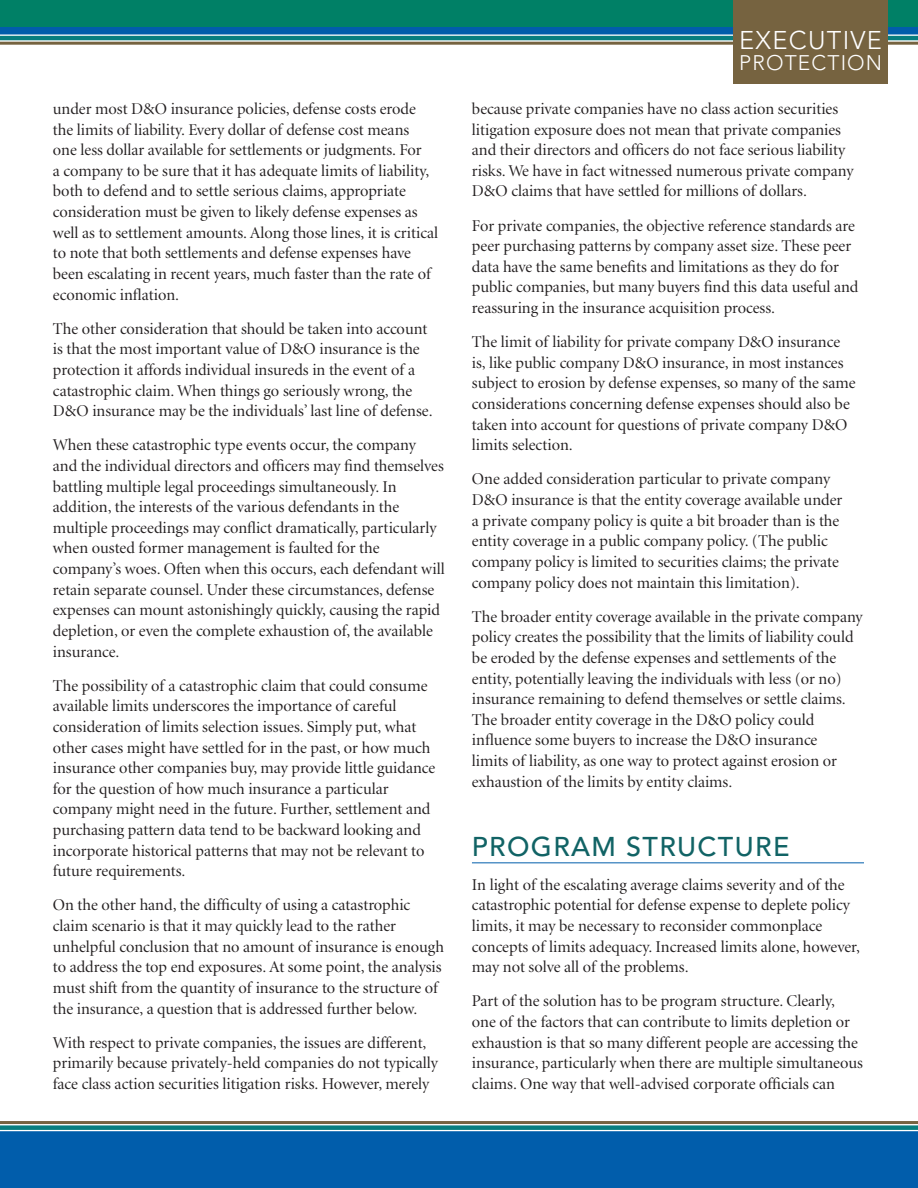
<style>
.page{position:relative;width:918px;height:1188px;background:#fff}
.page>*{position:absolute;margin:0;border:0;box-sizing:border-box;transform-origin:0 0}
.t1{font:500 27px "Avenir";letter-spacing:.05em;color:#116365}
.t2{font:300 25.5px "Avenir";letter-spacing:.05em;color:#fff}
.t3{font:300 21px "Avenir";letter-spacing:.055em;color:#fff}
.t4{font:16.5px/20.7px "Minion Display";color:#231f20}
</style>
<div class="page">
<div style="left:0;top:0;width:918px;height:32px;background:#008066"></div>
<hr style="left:0;top:1121px;width:918px;height:3px;background:#766340">
<div style="left:0;top:1125px;width:918px;height:5px;background:#077e7f"></div>
<div style="left:0;top:1131px;width:918px;height:8px;background:#015dab"></div>
<div style="left:0;top:1136px;width:918px;height:52px;background:#015dab"></div>
<hr style="left:0;top:42px;width:918px;height:3px;background:#766340">
<hr style="left:0;top:36px;width:918px;height:4px;background:#077e7f">
<div style="left:0;top:27px;width:918px;height:7px;background:#015dab"></div>
<div style="left:734px;top:0;width:154px;height:84px;background:#766340"></div>
<hr style="left:472px;top:862px;width:392px;height:1px;background:#015dab">
<p class="t4" style="left:53px;top:99px;width:387px">under most D&amp;O insurance policies, defense costs erode the limits of liability. Every dollar of defense cost means<br>one less dollar available for settlements or judgments. For<br>a company to be sure that it has adequate limits of liability, both to defend and to settle serious claims, appropriate consideration must be given to likely defense expenses as well as to settlement amounts. Along those lines, it is critical to note that both settlements and defense expenses have been escalating in recent years, much faster than the rate of economic inflation.</p>
<p class="t4" style="left:53px;top:319px;width:381px">The other consideration that should be taken into account is that the most important value of D&amp;O insurance is the protection it affords individual insureds in the event of a catastrophic claim. When things go seriously wrong, the D&amp;O insurance may be the individuals’ last line of defense.</p>
<p class="t4" style="left:53px;top:435px;width:393px">When these catastrophic type events occur, the company<br>and the individual directors and officers may find themselves battling multiple legal proceedings simultaneously. In addition, the interests of the various defendants in the multiple proceedings may conflict dramatically, particularly when ousted former management is faulted for the company’s woes. Often when this occurs, each defendant will retain separate counsel. Under these circumstances, defense expenses can mount astonishingly quickly, causing the rapid depletion, or even the complete exhaustion of, the available insurance.</p>
<p class="t4" style="left:53px;top:676px;width:384px">The possibility of a catastrophic claim that could consume available limits underscores the importance of careful consideration of limits selection issues. Simply put, what other cases might have settled for in the past, or how much insurance other companies buy, may provide little guidance for the question of how much insurance a particular company might need in the future. Further, settlement and purchasing pattern data tend to be backward looking and incorporate historical patterns that may not be relevant to future requirements.</p>
<p class="t4" style="left:53px;top:895px;width:393px">On the other hand, the difficulty of using a catastrophic claim scenario is that it may quickly lead to the rather unhelpful conclusion that no amount of insurance is enough to address the top end exposures. At some point, the analysis must shift from the quantity of insurance to the structure of the insurance, a question that is addressed further below.</p>
<p class="t4" style="left:53px;top:1033px;width:387px">With respect to private companies, the issues are different, primarily because privately-held companies do not typically face class action securities litigation risks. However, merely</p>
<p class="t2" style="left:739px;top:25px;width:144px">EXECUTIVE</p>
<p class="t3" style="left:739px;top:50px;width:145px">PROTECTION</p>
<p class="t4" style="left:472px;top:99px;width:383px">because private companies have no class action securities litigation exposure does not mean that private companies and their directors and officers do not face serious liability risks. We have in fact witnessed numerous private company D&amp;O claims that have settled for millions of dollars.</p>
<p class="t4" style="left:472px;top:216px;width:388px">For private companies, the objective reference standards are peer purchasing patterns by company asset size. These peer data have the same benefits and limitations as they do for public companies, but many buyers find this data useful and reassuring in the insurance acquisition process.</p>
<p class="t4" style="left:472px;top:332px;width:385px">The limit of liability for private company D&amp;O insurance is, like public company D&amp;O insurance, in most instances subject to erosion by defense expenses, so many of the same considerations concerning defense expenses should also be taken into account for questions of private company D&amp;O limits selection.</p>
<p class="t4" style="left:472px;top:469px;width:372px">One added consideration particular to private company D&amp;O insurance is that the entity coverage available under a private company policy is quite a bit broader than is the entity coverage in a public company policy. (The public company policy is limited to securities claims; the private company policy does not maintain this limitation).</p>
<p class="t4" style="left:472px;top:607px;width:392px">The broader entity coverage available in the private company policy creates the possibility that the limits of liability could be eroded by the defense expenses and settlements of the entity, potentially leaving the individuals with less (or no) insurance remaining to defend themselves or settle claims.<br>The broader entity coverage in the D&amp;O policy could influence some buyers to increase the D&amp;O insurance<br>limits of liability, as one way to protect against erosion or exhaustion of the limits by entity claims.</p>
<p class="t1" style="left:472px;top:831px;width:319px">PROGRAM STRUCTURE</p>
<p class="t4" style="left:472px;top:875px;width:390px">In light of the escalating average claims severity and of the catastrophic potential for defense expense to deplete policy limits, it may be necessary to reconsider commonplace concepts of limits adequacy. Increased limits alone, however, may not solve all of the problems.</p>
<p class="t4" style="left:472px;top:991px;width:393px">Part of the solution has to be program structure. Clearly, one of the factors that can contribute to limits depletion or exhaustion is that so many different people are accessing the insurance, particularly when there are multiple simultaneous claims. One way that well-advised corporate officials can</p>
</div>
